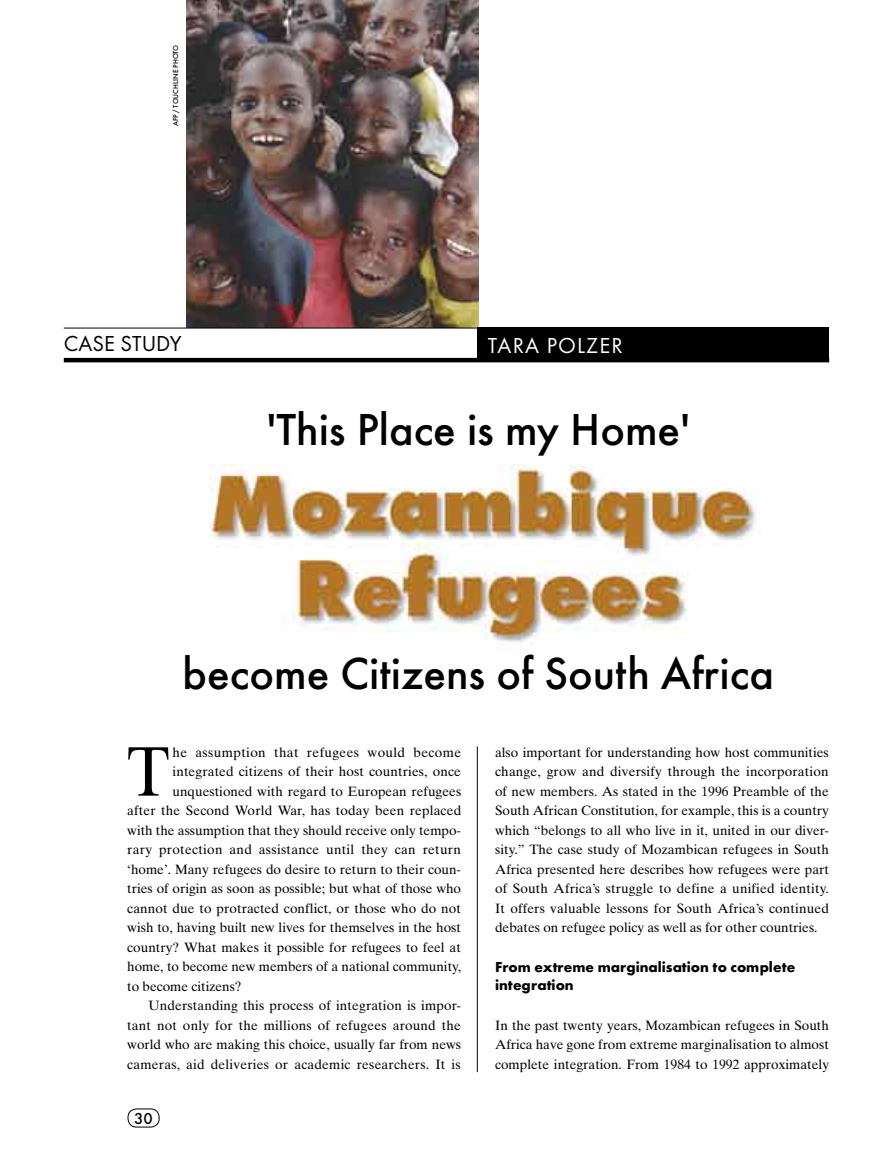
<style>
.page{position:relative;width:893px;height:1170px;background:#fff}
.page>*{position:absolute;margin:0;border:0;box-sizing:border-box;transform-origin:0 0}
.t1{font:70.05px "Times Ten";color:#000;scale:.9 1}
.t2{font:500 46.5px "Futura T";color:#000}
.t3{font:22.5px "Futura T";letter-spacing:.05em;color:#fff}
.t4{font:22.5px "Futura T";color:#000}
.t5{font:500 16.5px "Futura T";color:#000}
.t6{font:700 15px/18px "Futura T";color:#000}
.t7{font:13.5px/19.5px "Times Ten";letter-spacing:.005em;color:#000;text-align:justify}
.t8{font:13.5px "Times Ten";letter-spacing:.03em;color:#000}
.t9{font:500 7.5px "Futura T";color:#000}
</style>
<div class="page">
<img style="left:187px;top:0;width:291px;height:327px">
<div style="left:478px;top:328px;width:351px;height:34px;background:#000"></div>
<hr style="left:64px;top:327px;width:765px;height:1px;background:#000">
<hr style="left:64px;top:358px;width:765px;height:4px;background:#000">
<img style="left:209px;top:465px;width:547px;height:179px">
<hr style="left:477px;top:746px;width:1px;height:325px;background:#000">
<svg style="left:127px;top:1108px;width:33px;height:18px"></svg>
<p class="t9" style="left:171px;top:126px;width:83px;rotate:-90deg">AFP / TOUCHLINE PHOTO</p>
<p class="t4" style="left:64px;top:330px;width:119px">CASE STUDY</p>
<p class="t3" style="left:488px;top:332px;width:136px">TARA POLZER</p>
<p class="t2" style="left:267px;top:402px;width:425px">'This Place is my Home'</p>
<p class="t2" style="left:183px;top:646px;width:593px">become Citizens of South Africa</p>
<p class="t1" style="left:127px;top:730px;width:48px">T</p>
<p class="t8" style="left:172px;top:744px;width:290px">he assumption that refugees would become</p>
<p class="t7" style="left:172px;top:761px;width:290px">integrated citizens of their host countries, once</p>
<p class="t7" style="left:172px;top:781px;width:290px">unquestioned with regard to European refugees</p>
<p class="t7" style="left:127px;top:800px;width:335px">after the Second World War, has today been replaced</p>
<p class="t7" style="left:127px;top:820px;width:335px">with the assumption that they should receive only tempo-</p>
<p class="t7" style="left:127px;top:839px;width:335px">rary protection and assistance until they can return</p>
<p class="t7" style="left:127px;top:859px;width:335px">‘home’. Many refugees do desire to return to their coun-</p>
<p class="t7" style="left:127px;top:878px;width:335px">tries of origin as soon as possible; but what of those who</p>
<p class="t7" style="left:127px;top:898px;width:335px">cannot due to protracted conflict, or those who do not</p>
<p class="t7" style="left:127px;top:917px;width:335px">wish to, having built new lives for themselves in the host</p>
<p class="t7" style="left:127px;top:937px;width:335px">country? What makes it possible for refugees to feel at</p>
<p class="t7" style="left:127px;top:956px;width:335px">home, to become new members of a national community,</p>
<p class="t7" style="left:127px;top:976px;width:116px">to become citizens?</p>
<p class="t7" style="left:149px;top:995px;width:314px">Understanding this process of integration is impor-</p>
<p class="t7" style="left:127px;top:1015px;width:335px">tant not only for the millions of refugees around the</p>
<p class="t7" style="left:127px;top:1034px;width:335px">world who are making this choice, usually far from news</p>
<p class="t7" style="left:127px;top:1054px;width:335px">cameras, aid deliveries or academic researchers. It is</p>
<p class="t5" style="left:134px;top:1108px;width:20px">30</p>
<p class="t7" style="left:495px;top:742px;width:335px">also important for understanding how host communities change, grow and diversify through the incorporation of new members. As stated in the 1996 Preamble of the South African Constitution, for example, this is a country which “belongs to all who live in it, united in our diver&shy;sity.” The case study of Mozambican refugees in South Africa presented here describes how refugees were part of South Africa’s struggle to define a unified identity.<br>It offers valuable lessons for South Africa’s continued debates on refugee policy as well as for other countries.</p>
<p class="t6" style="left:495px;top:957px;width:302px">From extreme marginalisation to complete integration</p>
<p class="t7" style="left:495px;top:1015px;width:335px">In the past twenty years, Mozambican refugees in South Africa have gone from extreme marginalisation to almost complete integration. From 1984 to 1992 approximately</p>
</div>
